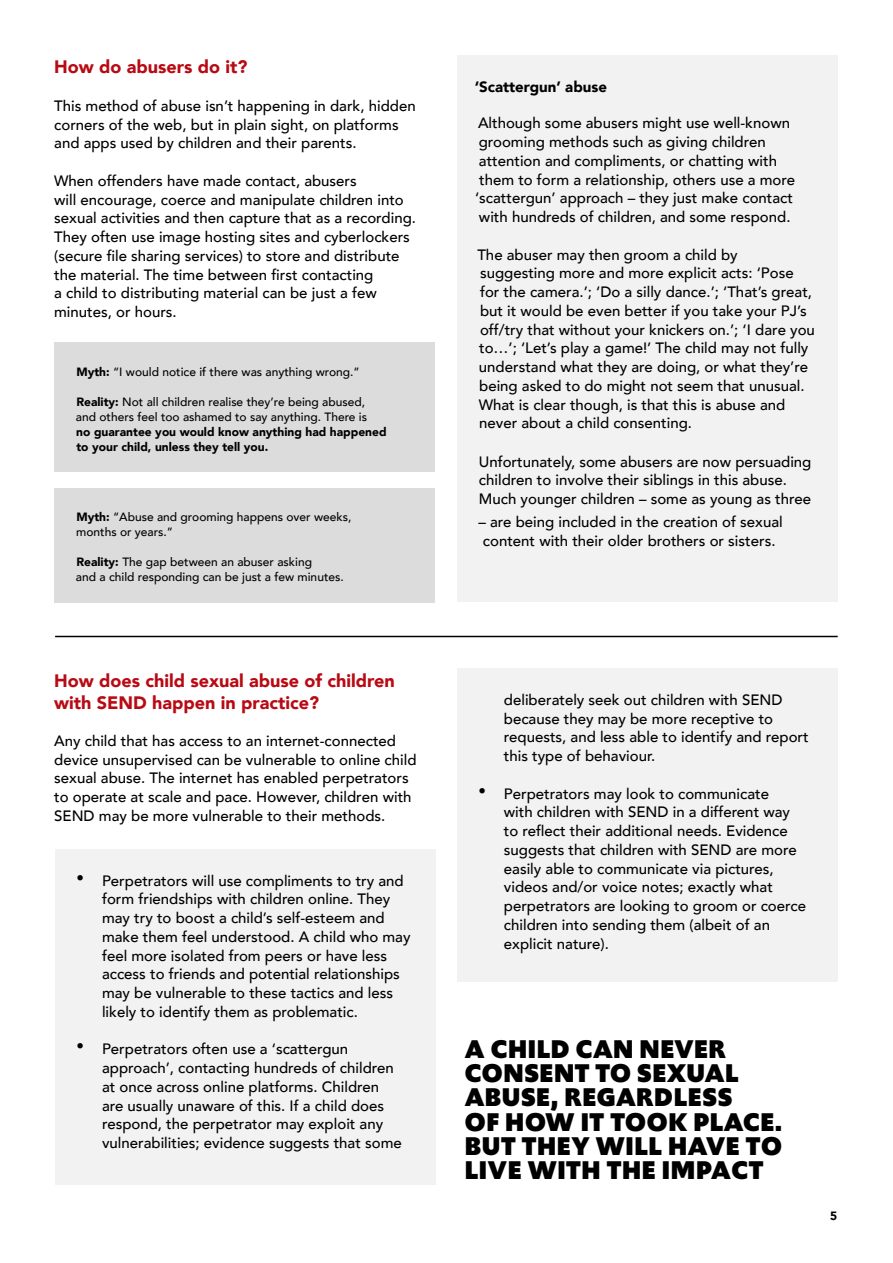
<style>
.page{position:relative;width:893px;height:1263px;background:#fff}
.page>*{position:absolute;margin:0;border:0;box-sizing:border-box;transform-origin:0 0}
.t1{font:900 27px/24px "Upgrade";color:#000}
.t2{font:900 18px/22.5px "Avenir";color:#b90a14}
.t3{font:500 15px/18.8px "Avenir";color:#000}
.t4{font:900 15px "Avenir";color:#000}
.t5{font:500 12px/15px "Avenir";color:#000}
.t6{font:900 12px/15px "Avenir";color:#000}
.s1{font-weight:900}
</style>
<div class="page">
<div style="left:54px;top:488px;width:381px;height:114px;background:#dcdcdc"></div>
<div style="left:457px;top:55px;width:381px;height:547px;background:#f2f2f2"></div>
<div style="left:54px;top:342px;width:381px;height:130px;background:#dcdcdc"></div>
<hr style="left:55px;top:636px;width:783px;height:1px;background:#000">
<div style="left:55px;top:849px;width:381px;height:336px;background:#f2f2f2"></div>
<div style="left:457px;top:669px;width:381px;height:313px;background:#f2f2f2"></div>
<p class="t2" style="left:54px;top:55px;width:195px">How do abusers do it?</p>
<p class="t3" style="left:54px;top:95px;width:363px">This method of abuse isn’t happening in dark, hidden corners of the web, but in plain sight, on platforms and apps used by children and their parents.</p>
<p class="t3" style="left:54px;top:170px;width:363px">When offenders have made contact, abusers<br>will encourage, coerce and manipulate children into sexual activities and then capture that as a recording.<br>They often use image hosting sites and cyberlockers (secure file sharing services) to store and distribute the material. The time between first contacting<br>a child to distributing material can be just a few minutes, or hours.</p>
<p class="t5" style="left:76px;top:363px;width:285px"><span class="s1">Myth:</span> “I would notice if there was anything wrong.”</p>
<p class="t5" style="left:76px;top:393px;width:293px"><span class="s1">Reality:</span> Not all children realise they’re being abused, and others feel too ashamed to say anything. There is</p>
<p class="t6" style="left:76px;top:424px;width:312px">no guarantee you would know anything had happened to your child, unless they tell you.</p>
<p class="t5" style="left:76px;top:509px;width:277px"><span class="s1">Myth:</span> “Abuse and grooming happens over weeks, months or years.”</p>
<p class="t5" style="left:76px;top:554px;width:269px"><span class="s1">Reality:</span> The gap between an abuser asking<br>and a child responding can be just a few minutes.</p>
<p class="t2" style="left:54px;top:669px;width:342px">How does child sexual abuse of children with SEND happen in practice?</p>
<p class="t3" style="left:54px;top:730px;width:364px">Any child that has access to an internet-connected device unsupervised can be vulnerable to online child sexual abuse. The internet has enabled perpetrators to operate at scale and pace. However, children with SEND may be more vulnerable to their methods.</p>
<p class="t3" style="left:102px;top:870px;width:310px;text-indent:-26px"><sup>•</sup> Perpetrators will use compliments to try and form friendships with children online. They may try to boost a child’s self-esteem and make them feel understood. A child who may feel more isolated from peers or have less access to friends and potential relationships may be vulnerable to these tactics and less likely to identify them as problematic.</p>
<p class="t3" style="left:102px;top:1039px;width:301px;text-indent:-26px"><sup>•</sup> Perpetrators often use a ‘scattergun approach’, contacting hundreds of children at once across online platforms. Children are usually unaware of this. If a child does respond, the perpetrator may exploit any vulnerabilities; evidence suggests that some</p>
<p class="t4" style="left:475px;top:73px;width:134px">‘Scattergun’ abuse</p>
<p class="t3" style="left:475px;top:113px;width:322px">Although some abusers might use well-known grooming methods such as giving children attention and compliments, or chatting with them to form a relationship, others use a more ‘scattergun’ approach – they just make contact with hundreds of children, and some respond.</p>
<p class="t3" style="left:477px;top:244px;width:339px">The abuser may then groom a child by suggesting more and more explicit acts: ‘Pose<br>for the camera.’; ‘Do a silly dance.’; ‘That’s great, but it would be even better if you take your PJ’s off/try that without your knickers on.’; ‘I dare you to…’; ‘Let’s play a game!’ The child may not fully understand what they are doing, or what they’re being asked to do might not seem that unusual.<br>What is clear though, is that this is abuse and never about a child consenting.</p>
<p class="t3" style="left:479px;top:451px;width:334px">Unfortunately, some abusers are now persuading children to involve their siblings in this abuse.<br>Much younger children – some as young as three</p>
<p class="t3" style="left:478px;top:511px;width:306px">– are being included in the creation of sexual content with their older brothers or sisters.</p>
<p class="t3" style="left:504px;top:689px;width:306px;text-indent:-26px"><sup>•</sup> deliberately seek out children with SEND because they may be more receptive to requests, and less able to identify and report this type of behaviour.</p>
<p class="t3" style="left:504px;top:783px;width:304px;text-indent:-26px"><sup>•</sup> Perpetrators may look to communicate<br>with children with SEND in a different way to reflect their additional needs. Evidence suggests that children with SEND are more easily able to communicate via pictures, videos and/or voice notes; exactly what perpetrators are looking to groom or coerce children into sending them (albeit of an explicit nature).</p>
<h1 class="t1" style="left:465px;top:1038px;width:319px">A CHILD CAN NEVER<br>CONSENT TO SEXUAL<br>ABUSE, REGARDLESS<br>OF HOW IT TOOK PLACE.<br>BUT THEY WILL HAVE TO<br>LIVE WITH THE IMPACT</h1>
<p class="t6" style="left:830px;top:1208px;width:9px">5</p>
</div>
